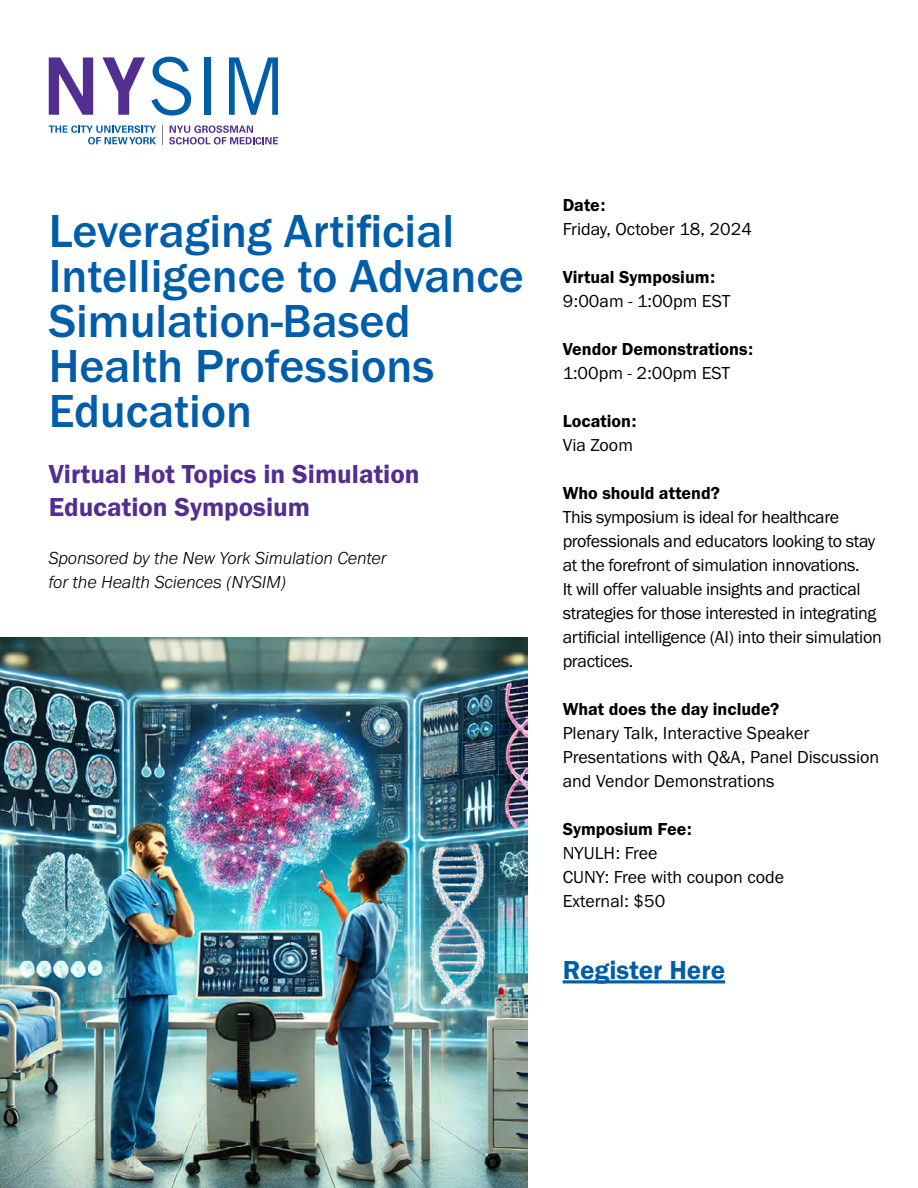
<style>
.page{position:relative;width:918px;height:1188px;background:#fff}
.page>*{position:absolute;margin:0;border:0;box-sizing:border-box;transform-origin:0 0}
.t1{font:500 48px/45px "Franklin Gothic URW";color:#005daa}
.t2{font:27px/32.4px "Franklin Gothic URW Dem";color:#522e91}
.t3{font:27px "Franklin Gothic URW Dem";color:#005daa}
.t4{font:18px/24px "Franklin Gothic URW Boo";letter-spacing:-.02em;color:#000}
.t5{font:18px/24px "Franklin Gothic URW Boo";color:#000}
.t6{font:18px "Franklin Gothic URW Dem";color:#000}
.t7{font:italic 300 18px/24px "Franklin Gothic URW";color:#000}
</style>
<div class="page">
<hr style="left:563px;top:980px;width:162px;height:3px;background:#005daa">
<img style="left:0;top:637px;width:528px;height:551px">
<svg style="left:49px;top:57px;width:44px;height:58px"></svg>
<svg style="left:102px;top:57px;width:43px;height:58px"></svg>
<svg style="left:151px;top:57px;width:40px;height:59px"></svg>
<div style="left:205px;top:57px;width:6px;height:58px;background:#005daa"></div>
<svg style="left:229px;top:57px;width:49px;height:58px"></svg>
<svg style="left:49px;top:125px;width:107px;height:19px"></svg>
<svg style="left:169px;top:125px;width:109px;height:20px"></svg>
<svg style="left:162px;top:125px;width:1px;height:20px"></svg>
<h1 class="t1" style="left:49px;top:208px;width:477px">Leveraging Artificial<br>Intelligence to Advance<br>Simulation-Based<br>Health Professions<br>Education</h1>
<h2 class="t2" style="left:49px;top:458px;width:372px">Virtual Hot Topics in Simulation<br>Education Symposium</h2>
<p class="t7" style="left:49px;top:546px;width:340px">Sponsored by the New York Simulation Center for the Health Sciences (NYSIM)</p>
<p class="t6" style="left:563px;top:194px;width:44px">Date:</p>
<p class="t5" style="left:563px;top:217px;width:191px">Friday, October 18, 2024</p>
<p class="t6" style="left:563px;top:266px;width:154px">Virtual Symposium:</p>
<p class="t5" style="left:563px;top:289px;width:169px">9:00am - 1:00pm EST</p>
<p class="t6" style="left:563px;top:338px;width:192px">Vendor Demonstrations:</p>
<p class="t5" style="left:563px;top:361px;width:169px">1:00pm - 2:00pm EST</p>
<p class="t6" style="left:563px;top:410px;width:75px">Location:</p>
<p class="t4" style="left:563px;top:433px;width:72px">Via Zoom</p>
<p class="t6" style="left:563px;top:482px;width:159px">Who should attend?</p>
<p class="t4" style="left:563px;top:505px;width:321px">This symposium is ideal for healthcare professionals and educators looking to stay at the forefront of simulation innovations.<br>It will offer valuable insights and practical strategies for those interested in integrating artificial intelligence (AI) into their simulation practices.</p>
<p class="t6" style="left:563px;top:698px;width:218px">What does the day include?</p>
<p class="t5" style="left:563px;top:721px;width:318px">Plenary Talk, Interactive Speaker<br>Presentations with Q&amp;A, Panel Discussion and Vendor Demonstrations</p>
<p class="t6" style="left:563px;top:818px;width:131px">Symposium Fee:</p>
<p class="t5" style="left:563px;top:841px;width:223px">NYULH: Free<br>CUNY: Free with coupon code<br>External: $50</p>
<h2 class="t3" style="left:563px;top:953px;width:164px">Register Here</h2>
</div>
